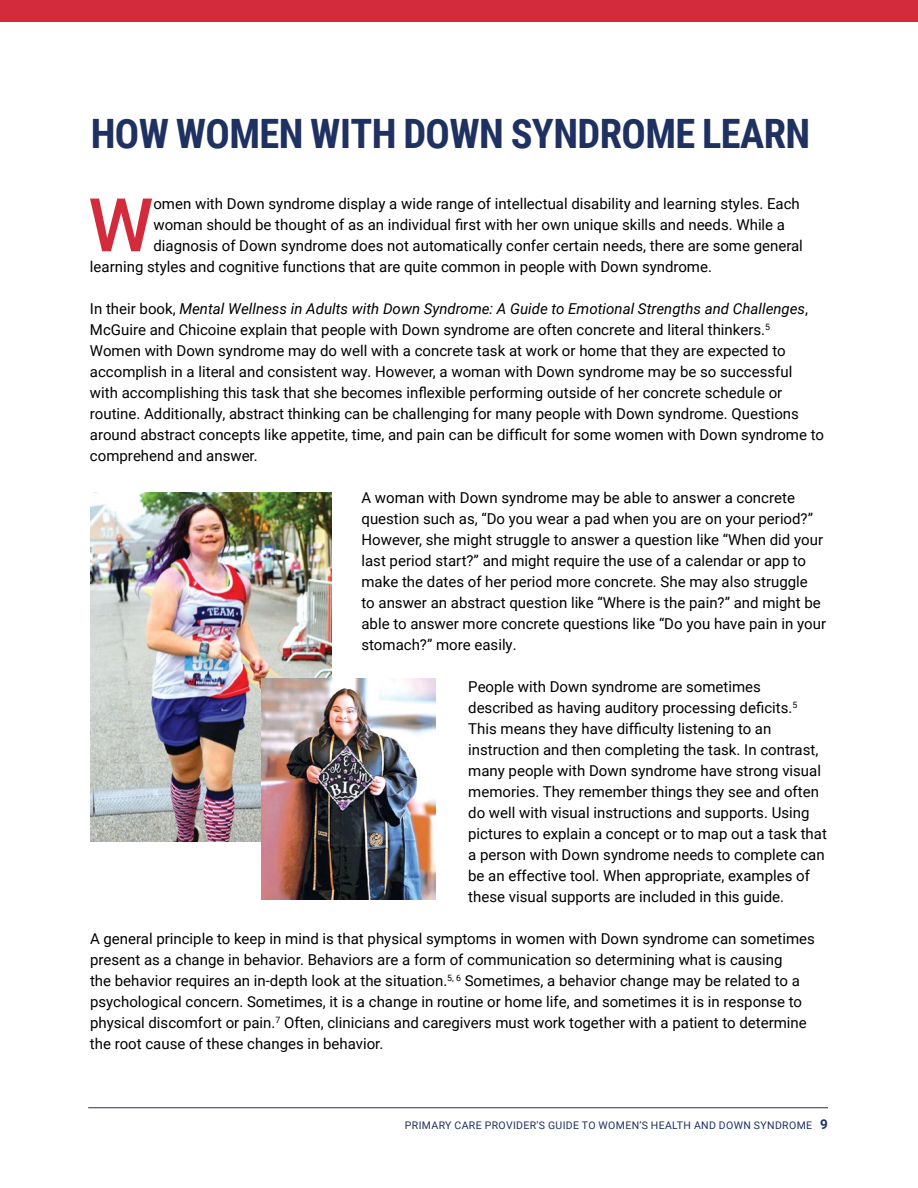
<style>
.page{position:relative;width:918px;height:1188px;background:#fff}
.page>*{position:absolute;margin:0;border:0;box-sizing:border-box;transform-origin:0 0}
.t1{font:500 74.1px "Roboto";color:#d32a3c}
.t2{font:700 40.5px "Roboto Condensed";letter-spacing:-.015em;color:#1f3161}
.t3{font:15px/21px "Roboto";color:#000}
.t4{font:10.5px "Roboto";letter-spacing:.035em;color:#1f3161}
.s1{font-style:italic}
.s2{font-weight:700;font-size:13.5px}
</style>
<div class="page">
<hr style="left:88px;top:1107px;width:740px;height:1px;background:#1f3161">
<div style="left:0;top:0;width:918px;height:22px;background:#d32a3c"></div>
<img style="left:91px;top:492px;width:241px;height:350px">
<img style="left:261px;top:679px;width:175px;height:220px">
<h2 class="t2" style="left:91px;top:117px;width:721px">HOW WOMEN WITH DOWN SYNDROME LEARN</h2>
<h1 class="t1" style="left:88px;top:195px;width:67px">W</h1>
<p class="t3" style="left:153px;top:193px;width:648px">omen with Down syndrome display a wide range of intellectual disability and learning styles. Each</p>
<p class="t3" style="left:153px;top:214px;width:633px">woman should be thought of as an individual first with her own unique skills and needs. While a</p>
<p class="t3" style="left:153px;top:235px;width:651px">diagnosis of Down syndrome does not automatically confer certain needs, there are some general</p>
<p class="t3" style="left:90px;top:256px;width:624px">learning styles and cognitive functions that are quite common in people with Down syndrome.</p>
<p class="t3" style="left:90px;top:298px;width:736px">In their book, <span class="s1">Mental Wellness in Adults with Down Syndrome: A Guide to Emotional Strengths and Challenges</span>, McGuire and Chicoine explain that people with Down syndrome are often concrete and literal thinkers.<sup>5<br></sup>Women with Down syndrome may do well with a concrete task at work or home that they are expected to accomplish in a literal and consistent way. However, a woman with Down syndrome may be so successful with accomplishing this task that she becomes inflexible performing outside of her concrete schedule or routine. Additionally, abstract thinking can be challenging for many people with Down syndrome. Questions around abstract concepts like appetite, time, and pain can be difficult for some women with Down syndrome to comprehend and answer.</p>
<p class="t3" style="left:361px;top:487px;width:466px">A woman with Down syndrome may be able to answer a concrete question such as, “Do you wear a pad when you are on your period?” However, she might struggle to answer a question like “When did your last period start?” and might require the use of a calendar or app to make the dates of her period more concrete. She may also struggle<br>to answer an abstract question like “Where is the pain?” and might be able to answer more concrete questions like “Do you have pain in your stomach?” more easily.</p>
<p class="t3" style="left:468px;top:676px;width:360px">People with Down syndrome are sometimes described as having auditory processing deficits.<sup>5<br></sup>This means they have difficulty listening to an instruction and then completing the task. In contrast, many people with Down syndrome have strong visual memories. They remember things they see and often do well with visual instructions and supports. Using pictures to explain a concept or to map out a task that a person with Down syndrome needs to complete can be an effective tool. When appropriate, examples of these visual supports are included in this guide.</p>
<p class="t3" style="left:90px;top:928px;width:726px">A general principle to keep in mind is that physical symptoms in women with Down syndrome can sometimes present as a change in behavior. Behaviors are a form of communication so determining what is causing<br>the behavior requires an in-depth look at the situation.<sup>5,</sup> <sup>6</sup> Sometimes, a behavior change may be related to a psychological concern. Sometimes, it is a change in routine or home life, and sometimes it is in response to physical discomfort or pain.<sup>7</sup> Often, clinicians and caregivers must work together with a patient to determine the root cause of these changes in behavior.</p>
<p class="t4" style="left:405px;top:1118px;width:425px">PRIMARY CARE PROVIDER’S GUIDE TO WOMEN’S HEALTH AND DOWN SYNDROME <span class="s2">9</span></p>
</div>
